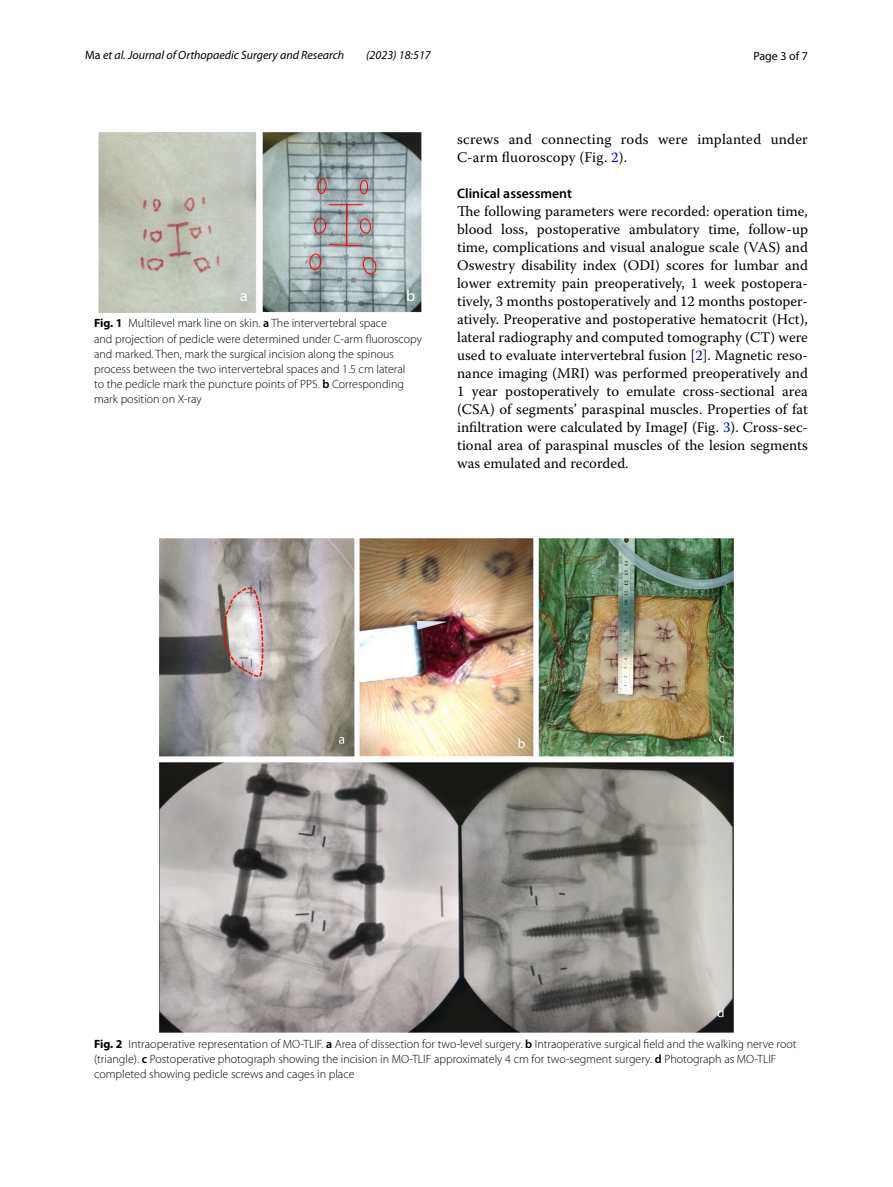
<style>
.page{position:relative;width:893px;height:1187px;background:#fff}
.page>*{position:absolute;margin:0;border:0;box-sizing:border-box;transform-origin:0 0}
.t1{font:14.7px/18px "Warnock Pro";letter-spacing:.01em;color:#000}
.t2{font:600 13.8px "Myriad Pro";color:#000}
.t3{font:300 12px/15px "Myriad Pro";color:#000}
.t4{font:italic 12px "Myriad Pro";color:#000}
.t5{font:12px "Myriad Pro";color:#000}
.s1{font-style:normal}
.s2{font-weight:700}
.s3{font-weight:600}
.s4{color:#00f}
</style>
<div class="page">
<img style="left:99px;top:133px;width:323px;height:179px">
<svg style="left:309px;top:179px;width:68px;height:96px;background:#a9a9ac"></svg>
<img style="left:160px;top:538px;width:573px;height:494px">
<svg style="left:240px;top:293px;width:12px;height:9px"></svg>
<svg style="left:407px;top:289px;width:12px;height:13px"></svg>
<p class="t4" style="left:85px;top:48px;width:261px"><span class="s1">Ma</span> et al. Journal of Orthopaedic Surgery and Research</p>
<p class="t4" style="left:366px;top:48px;width:66px">(2023) 18:517</p>
<p class="t5" style="left:753px;top:48px;width:56px">Page 3 of 7</p>
<p class="t3" style="left:94px;top:316px;width:330px"><span class="s2">Fig. 1</span> Multilevel mark line on skin. <span class="s3">a</span> The intervertebral space<br>and projection of pedicle were determined under C-arm fluoroscopy and marked. Then, mark the surgical incision along the spinous process between the two intervertebral spaces and 1.5 cm lateral<br>to the pedicle mark the puncture points of PPS. <span class="s3">b</span> Corresponding mark position on X-ray</p>
<p class="t1" style="left:457px;top:130px;width:352px">screws and connecting rods were implanted under<br>C-arm fluoroscopy (Fig. <span class="s4">2</span>).</p>
<p class="t2" style="left:457px;top:184px;width:116px">Clinical assessment</p>
<p class="t1" style="left:457px;top:202px;width:352px;text-align:justify">The following parameters were recorded: operation time, blood loss, postoperative ambulatory time, follow-up time, complications and visual analogue scale (VAS) and Oswestry disability index (ODI) scores for lumbar and lower extremity pain preoperatively, 1 week postopera&shy;tively, 3 months postoperatively and 12 months postoper&shy;atively. Preoperative and postoperative hematocrit (Hct), lateral radiography and computed tomography (CT) were used to evaluate intervertebral fusion [<span class="s4">2</span>]. Magnetic reso&shy;nance imaging (MRI) was performed preoperatively and 1 year postoperatively to emulate cross-sectional area (CSA) of segments’ paraspinal muscles. Properties of fat infiltration were calculated by ImageJ (Fig. <span class="s4">3</span>). Cross-sec&shy;tional area of paraspinal muscles of the lesion segments was emulated and recorded.</p>
<p class="t3" style="left:94px;top:1036px;width:704px"><span class="s2">Fig. 2</span> Intraoperative representation of MO-TLIF. <span class="s3">a</span> Area of dissection for two-level surgery. <span class="s3">b</span> Intraoperative surgical field and the walking nerve root (triangle). <span class="s3">c</span> Postoperative photograph showing the incision in MO-TLIF approximately 4 cm for two-segment surgery. <span class="s3">d</span> Photograph as MO-TLIF completed showing pedicle screws and cages in place</p>
</div>
